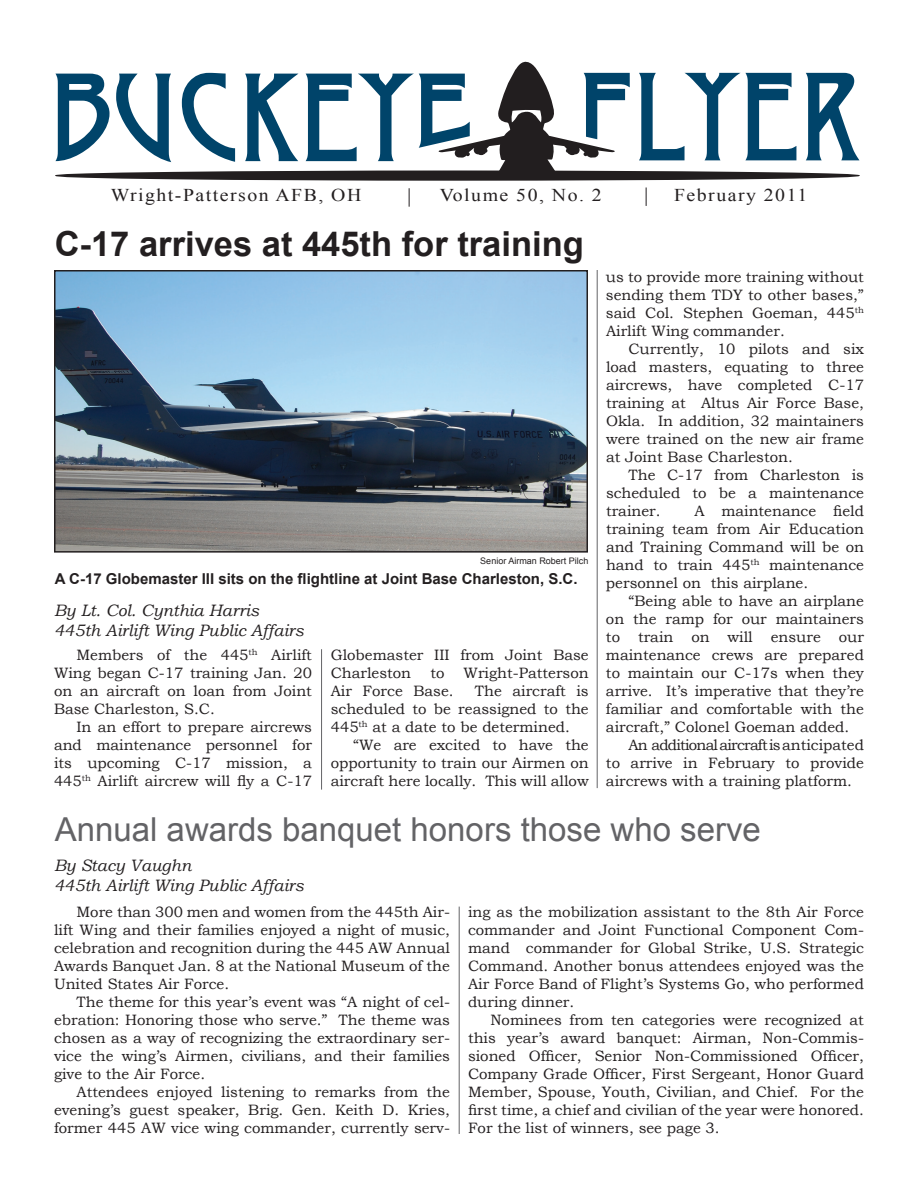
<style>
.page{position:relative;width:918px;height:1188px;background:#fff}
.page>*{position:absolute;margin:0;border:0;box-sizing:border-box;transform-origin:0 0}
.t1{font:700 34.5px "Arial";color:#231f20}
.t2{font:33px "Arial";color:#636366}
.t3{font:18px "Times New Roman";letter-spacing:.075em;color:#231f20;scale:1.1 1}
.t4{font:italic 16.5px/19.8px "Bookman Old Style";color:#231f20}
.t5{font:15px/18px "Bookman Old Style";color:#231f20;text-align:justify}
.t6{font:700 15px "Arial";color:#231f20}
.t7{font:15px "Bookman Old Style";letter-spacing:-.05em;color:#231f20}
.t8{font:9px "Arial";color:#231f20}
</style>
<div class="page">
<svg style="left:55px;top:61px;width:805px;height:120px"></svg>
<svg style="left:409px;top:188px;width:1px;height:19px"></svg>
<svg style="left:646px;top:188px;width:1px;height:18px"></svg>
<hr style="left:597px;top:270px;width:1px;height:518px;background:#636366">
<hr style="left:321px;top:649px;width:1px;height:141px;background:#636366">
<hr style="left:459px;top:907px;width:1px;height:227px;background:#636366">
<img style="left:57px;top:273px;width:528px;height:277px">
<div style="left:54px;top:270px;width:534px;height:283px;border:2px solid #231f20"></div>
<p class="t3" style="left:111px;top:183px;width:229px">Wright-Patterson AFB, OH</p>
<p class="t3" style="left:440px;top:183px;width:149px">Volume 50, No. 2</p>
<p class="t3" style="left:674px;top:183px;width:123px">February 2011</p>
<h1 class="t1" style="left:55px;top:222px;width:531px">C-17 arrives at 445th for training</h1>
<p class="t8" style="left:480px;top:555px;width:110px">Senior Airman Robert Pilch</p>
<p class="t6" style="left:55px;top:569px;width:524px">A C-17 Globemaster III sits on the flightline at Joint Base Charleston, S.C.</p>
<p class="t4" style="left:54px;top:601px;width:251px">By Lt. Col. Cynthia Harris<br>445th Airlift Wing Public Affairs</p>
<p class="t5" style="left:54px;top:646px;width:260px;text-indent:22px">Members of the 445<sup>th</sup> Airlift Wing began C-17 training Jan. 20 on an aircraft on loan from Joint Base Charleston, S.C.</p>
<p class="t5" style="left:54px;top:718px;width:260px;text-indent:22px">In an effort to prepare aircrews and maintenance personnel for its upcoming C-17 mission, a 445<sup>th</sup> Airlift aircrew will fly a C-17</p>
<p class="t5" style="left:331px;top:646px;width:259px">Globemaster III from Joint Base<br>Charleston</p>
<p class="t5" style="left:430px;top:664px;width:16px">to</p>
<p class="t5" style="left:464px;top:664px;width:127px">Wright-Patterson</p>
<p class="t5" style="left:331px;top:682px;width:124px">Air Force Base.</p>
<p class="t5" style="left:331px;top:682px;width:260px;text-indent:144px">The aircraft is scheduled to be reassigned to the 445<sup>th</sup> at a date to be determined.</p>
<p class="t5" style="left:331px;top:736px;width:260px;text-indent:22px">“We are excited to have the opportunity to train our Airmen on aircraft here locally. This will allow</p>
<p class="t5" style="left:606px;top:268px;width:260px">us to provide more training without sending them TDY to other bases,” said Col. Stephen Goeman, 445<sup>th </sup>Airlift Wing commander.</p>
<p class="t5" style="left:606px;top:340px;width:260px;text-indent:22px">Currently, 10 pilots and six load masters, equating to three aircrews, have completed C-17 training at Altus Air Force Base, Okla. In addition, 32 maintainers were trained on the new air frame at Joint Base Charleston.</p>
<p class="t5" style="left:606px;top:466px;width:260px;text-indent:22px">The C-17 from Charleston is scheduled to be a maintenance trainer.</p>
<p class="t5" style="left:606px;top:502px;width:260px;text-indent:88px">A maintenance field training team from Air Education and Training Command will be on hand to train 445<sup>th</sup> maintenance personnel on this airplane.</p>
<p class="t5" style="left:628px;top:592px;width:237px">“Being able to have an airplane</p>
<p class="t5" style="left:606px;top:610px;width:259px">on the ramp for our maintainers</p>
<p class="t5" style="left:606px;top:628px;width:259px">to train on will ensure our</p>
<p class="t5" style="left:606px;top:646px;width:259px">maintenance crews are prepared</p>
<p class="t5" style="left:606px;top:664px;width:260px">to maintain our C-17s when they</p>
<p class="t5" style="left:606px;top:682px;width:259px">arrive. It’s imperative that they’re</p>
<p class="t5" style="left:606px;top:700px;width:259px">familiar and comfortable with the</p>
<p class="t5" style="left:606px;top:718px;width:245px">aircraft,” Colonel Goeman added.</p>
<p class="t7" style="left:628px;top:735px;width:237px">An additional aircraft is anticipated</p>
<p class="t5" style="left:606px;top:754px;width:259px">to arrive in February to provide</p>
<p class="t5" style="left:606px;top:772px;width:247px">aircrews with a training platform.</p>
<h2 class="t2" style="left:55px;top:807px;width:708px">Annual awards banquet honors those who serve</h2>
<p class="t4" style="left:54px;top:855px;width:251px">By Stacy Vaughn<br>445th Airlift Wing Public Affairs</p>
<p class="t5" style="left:54px;top:903px;width:398px;text-indent:22px">More than 300 men and women from the 445th Air&shy;lift Wing and their families enjoyed a night of music, celebration and recognition during the 445 AW Annual Awards Banquet Jan. 8 at the National Museum of the United States Air Force.</p>
<p class="t5" style="left:54px;top:993px;width:398px;text-indent:22px">The theme for this year’s event was “A night of cel&shy;ebration: Honoring those who serve.” The theme was chosen as a way of recognizing the extraordinary ser&shy;vice the wing’s Airmen, civilians, and their families give to the Air Force.</p>
<p class="t5" style="left:54px;top:1083px;width:397px;text-indent:22px">Attendees enjoyed listening to remarks from the evening’s guest speaker, Brig. Gen. Keith D. Kries, former 445 AW vice wing commander, currently serv-</p>
<p class="t5" style="left:468px;top:903px;width:398px">ing as the mobilization assistant to the 8th Air Force commander and Joint Functional Component Com&shy;mand commander for Global Strike, U.S. Strategic Command. Another bonus attendees enjoyed was the Air Force Band of Flight’s Systems Go, who performed during dinner.</p>
<p class="t5" style="left:468px;top:1011px;width:398px;text-indent:22px">Nominees from ten categories were recognized at this year’s award banquet: Airman, Non-Commis&shy;sioned Officer, Senior Non-Commissioned Officer, Company Grade Officer, First Sergeant, Honor Guard Member, Spouse, Youth, Civilian, and Chief. For the first time, a chief and civilian of the year were honored.<br>For the list of winners, see page 3.</p>
</div>
